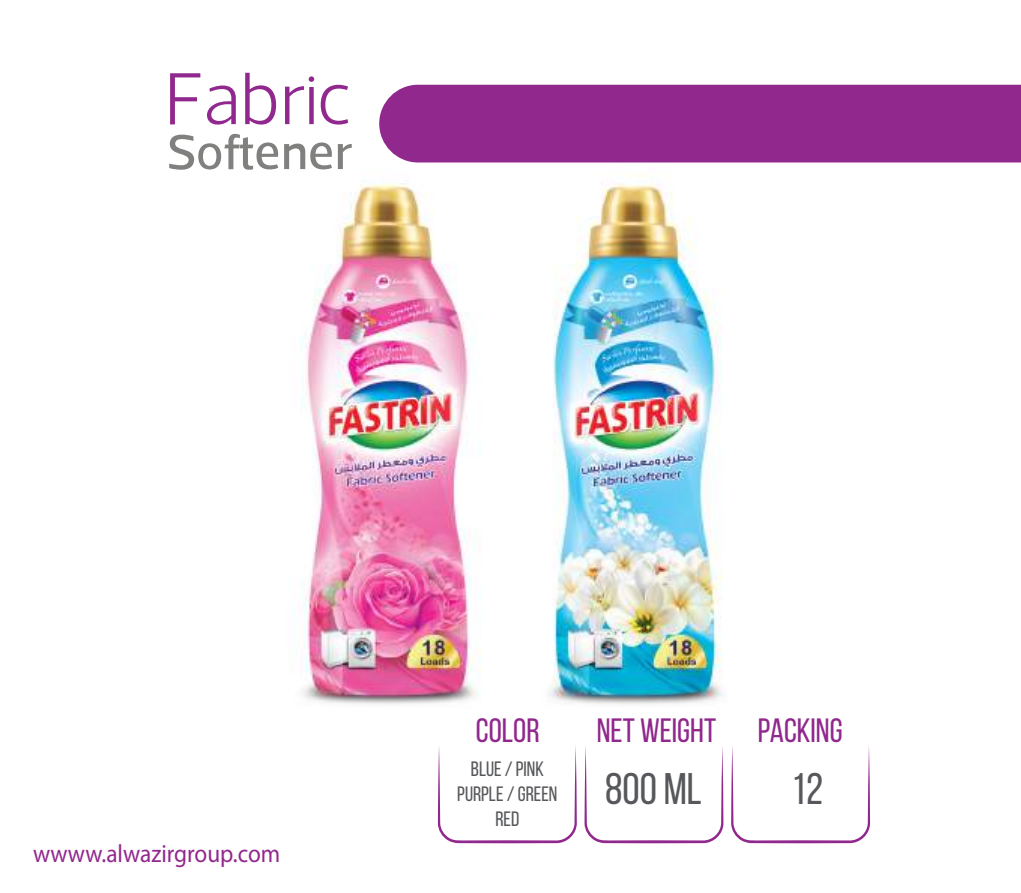
<style>
.page{position:relative;width:1021px;height:893px;background:#fff}
.page>*{position:absolute;margin:0;border:0;box-sizing:border-box;transform-origin:0 0}
.t1{font:300 111.6px "Somar";color:#91288d}
.t2{font:500 74.55px "Somar";color:#80807f}
.t3{font:44.25px "Bebas Neue";color:#57585b}
.t4{font:33.75px "Bebas Neue";color:#91288d}
.t5{font:25.05px "Myriad Pro";color:#91288d;scale:.93 1}
.t6{font:20.85px/24.9px "Bebas Neue";color:#57585b;text-align:center}
</style>
<div class="page">
<img style="left:301px;top:84px;width:719px;height:760px">
<div style="left:379px;top:85px;width:641px;height:77px;background:#91288d"></div>
<svg style="left:438px;top:745px;width:139px;height:98px"></svg>
<svg style="left:584px;top:745px;width:139px;height:98px"></svg>
<svg style="left:731px;top:745px;width:139px;height:98px"></svg>
<h1 class="t1" style="left:164px;top:43px;width:188px">Fabric</h1>
<h2 class="t2" style="left:167px;top:112px;width:186px">Softener</h2>
<p class="t5" style="left:33px;top:838px;width:267px">wwww.alwazirgroup.com</p>
<h3 class="t4" style="left:476px;top:712px;width:65px">COLOR</h3>
<h3 class="t4" style="left:597px;top:712px;width:121px">NET WEIGHT</h3>
<h3 class="t3" style="left:605px;top:765px;width:98px">800 ML</h3>
<h3 class="t3" style="left:791px;top:765px;width:34px">12</h3>
<h3 class="t4" style="left:757px;top:712px;width:86px">PACKING</h3>
<p class="t6" style="left:457px;top:756px;width:102px">BLUE / PINK<br>PURPLE / GREEN<br>RED</p>
</div>
